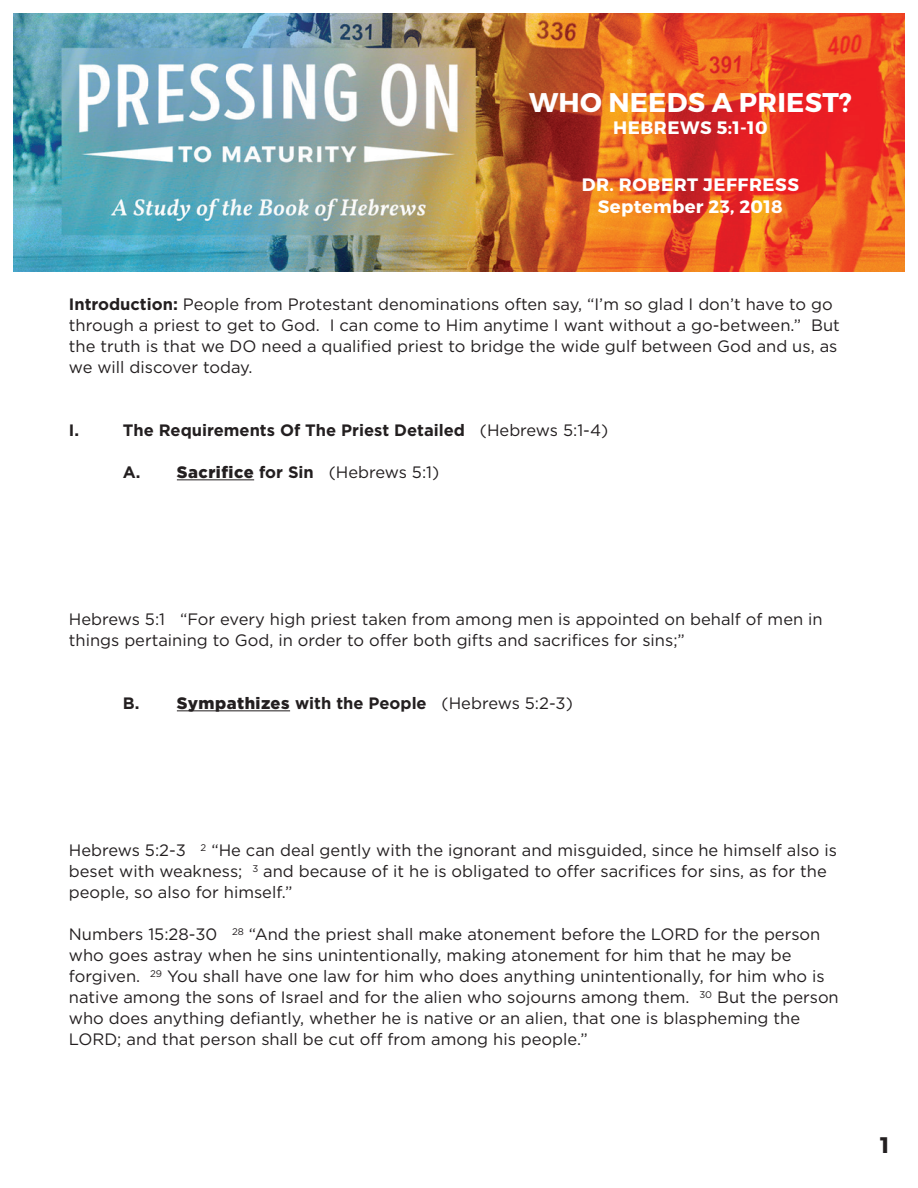
<style>
.page{position:relative;width:918px;height:1188px;background:#fff}
.page>*{position:absolute;margin:0;border:0;box-sizing:border-box;transform-origin:0 0}
.t1{font:700 27px "Montserrat";letter-spacing:.01em;color:#fff}
.t2{font:700 22.5px "Montserrat";color:#231f20}
.t3{font:700 18px "Montserrat";letter-spacing:.03em;color:#fff}
.t4{font:16.5px/21px "Gotham";color:#231f20}
.t5{font:700 16.5px "Gotham";color:#231f20}
.s1{font-weight:700}
.s2{font-weight:400}
.s3{font-weight:900}
</style>
<div class="page">
<img style="left:14px;top:14px;width:890px;height:257px">
<hr style="left:177px;top:479px;width:77px;height:1px;background:#231f20">
<hr style="left:177px;top:710px;width:113px;height:1px;background:#231f20">
<p class="t1" style="left:529px;top:86px;width:324px">WHO NEEDS A PRIEST?</p>
<p class="t3" style="left:613px;top:116px;width:156px">HEBREWS 5:1-10</p>
<p class="t3" style="left:582px;top:174px;width:219px">DR. ROBERT JEFFRESS</p>
<p class="t3" style="left:598px;top:195px;width:186px">September 23, 2018</p>
<p class="t4" style="left:69px;top:294px;width:772px"><span class="s1">Introduction:</span> People from Protestant denominations often say, “I’m so glad I don’t have to go through a priest to get to God. I can come to Him anytime I want without a go-between.” But the truth is that we DO need a qualified priest to bridge the wide gulf between God and us, as we will discover today.</p>
<p class="t5" style="left:69px;top:419px;width:12px">I.</p>
<p class="t5" style="left:123px;top:419px;width:487px">The Requirements Of The Priest Detailed <span class="s2">(Hebrews 5:1-4)</span></p>
<p class="t4" style="left:123px;top:462px;width:318px"><span class="s1">A.</span> <span class="s3">Sacrifice</span> <span class="s1">for Sin</span> (Hebrews 5:1)</p>
<p class="t4" style="left:69px;top:609px;width:755px">Hebrews 5:1 “For every high priest taken from among men is appointed on behalf of men in things pertaining to God, in order to offer both gifts and sacrifices for sins;”</p>
<p class="t5" style="left:123px;top:692px;width:451px">B. <span class="s3">Sympathizes</span> with the People <span class="s2">(Hebrews 5:2-3)</span></p>
<p class="t4" style="left:69px;top:840px;width:770px">Hebrews 5:2-3 <sup>2</sup> “He can deal gently with the ignorant and misguided, since he himself also is beset with weakness; <sup>3</sup> and because of it he is obligated to offer sacrifices for sins, as for the people, so also for himself.”</p>
<p class="t4" style="left:69px;top:924px;width:771px">Numbers 15:28-30 <sup>28</sup> “And the priest shall make atonement before the LORD for the person who goes astray when he sins unintentionally, making atonement for him that he may be forgiven. <sup>29</sup> You shall have one law for him who does anything unintentionally, for him who is native among the sons of Israel and for the alien who sojourns among them. <sup>30</sup> But the person who does anything defiantly, whether he is native or an alien, that one is blaspheming the LORD; and that person shall be cut off from among his people.”</p>
<p class="t2" style="left:880px;top:1131px;width:11px">1</p>
</div>
